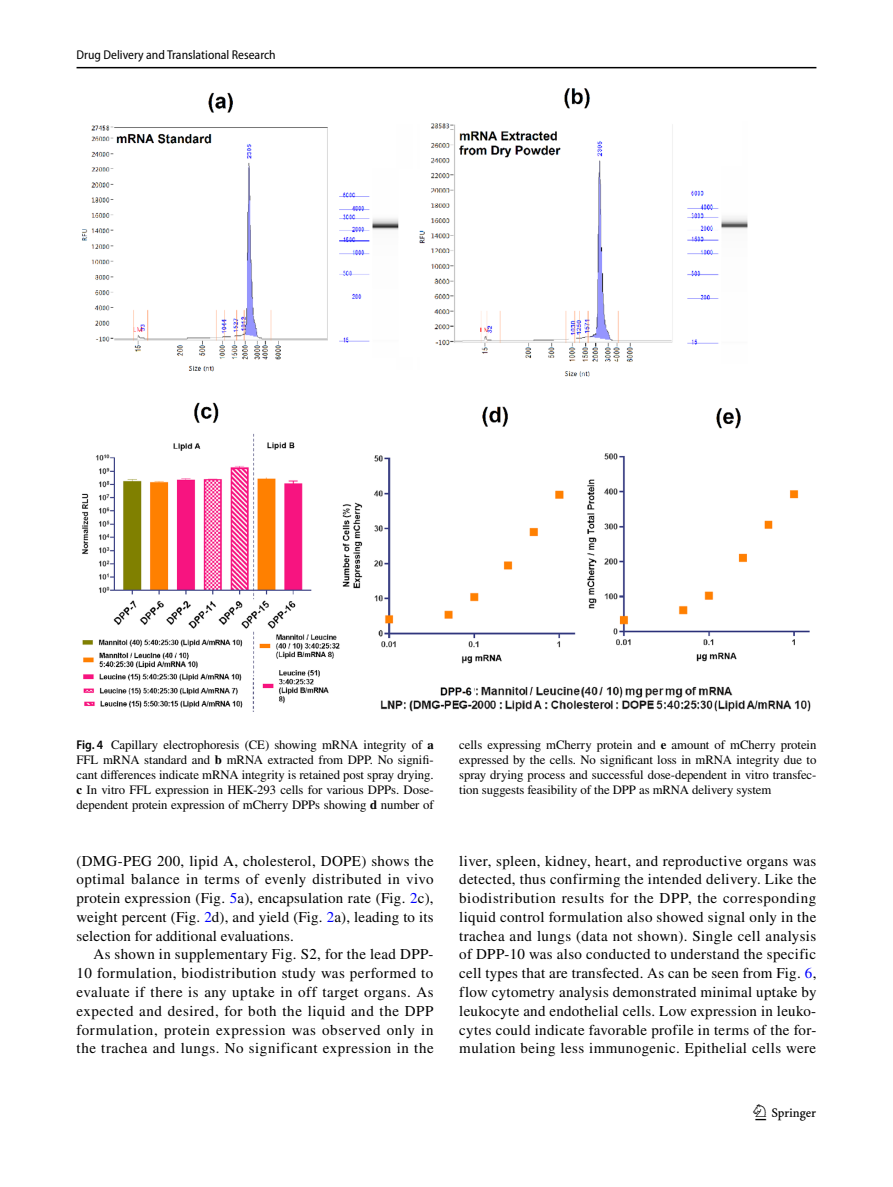
<style>
.page{position:relative;width:893px;height:1187px;background:#fff}
.page>*{position:absolute;margin:0;border:0;box-sizing:border-box;transform-origin:0 0}
.t1{font:22.5px "Springnew Regular 3";color:#000}
.t2{font:15px/18.8px "STIX";letter-spacing:.03em;color:#000;text-align:justify}
.t3{font:12.75px/15px "STIX";letter-spacing:-.005em;color:#000;text-align:justify}
.t4{font:semi-condensed 12.75px "Myriad Pro";color:#000}
.s1{font-family:"Myriad Pro";font-weight:600;font-stretch:semi-condensed}
.s2{font-weight:700}
.s3{color:#00f}
</style>
<div class="page">
<hr style="left:77px;top:67px;width:739px;height:1px;background:#000">
<img style="left:82px;top:88px;width:729px;height:624px">
<p class="t4" style="left:77px;top:48px;width:201px">Drug Delivery and Translational Research</p>
<p class="t3" style="left:77px;top:738px;width:359px"><span class="s1">Fig. 4</span> Capillary electrophoresis (CE) showing mRNA integrity of <span class="s2">a </span>FFL mRNA standard and <span class="s2">b</span> mRNA extracted from DPP. No signifi&shy;cant differences indicate mRNA integrity is retained post spray drying. <span class="s2">c</span> In vitro FFL expression in HEK-293 cells for various DPPs. Dose&shy;dependent protein expression of mCherry DPPs showing <span class="s2">d</span> number of</p>
<p class="t3" style="left:459px;top:738px;width:359px">cells expressing mCherry protein and <span class="s2">e</span> amount of mCherry protein expressed by the cells. No significant loss in mRNA integrity due to spray drying process and successful dose-dependent in vitro transfec&shy;tion suggests feasibility of the DPP as mRNA delivery system</p>
<p class="t2" style="left:77px;top:852px;width:359px">(DMG-PEG 200, lipid A, cholesterol, DOPE) shows the optimal balance in terms of evenly distributed in vivo protein expression (Fig. <span class="s3">5</span>a), encapsulation rate (Fig. <span class="s3">2</span>c), weight percent (Fig. <span class="s3">2</span>d), and yield (Fig. <span class="s3">2</span>a), leading to its selection for additional evaluations.</p>
<p class="t2" style="left:77px;top:946px;width:359px;text-indent:17px">As shown in supplementary Fig. S2, for the lead DPP-10 formulation, biodistribution study was performed to evaluate if there is any uptake in off target organs. As expected and desired, for both the liquid and the DPP formulation, protein expression was observed only in the trachea and lungs. No significant expression in the</p>
<p class="t2" style="left:459px;top:852px;width:359px">liver, spleen, kidney, heart, and reproductive organs was detected, thus confirming the intended delivery. Like the biodistribution results for the DPP, the corresponding liquid control formulation also showed signal only in the trachea and lungs (data not shown). Single cell analysis of DPP-10 was also conducted to understand the specific cell types that are transfected. As can be seen from Fig. <span class="s3">6</span>, flow cytometry analysis demonstrated minimal uptake by leukocyte and endothelial cells. Low expression in leuko&shy;cytes could indicate favorable profile in terms of the for&shy;mulation being less immunogenic. Epithelial cells were</p>
<h1 class="t1" style="left:755px;top:1104px;width:62px">1 3</h1>
</div>
